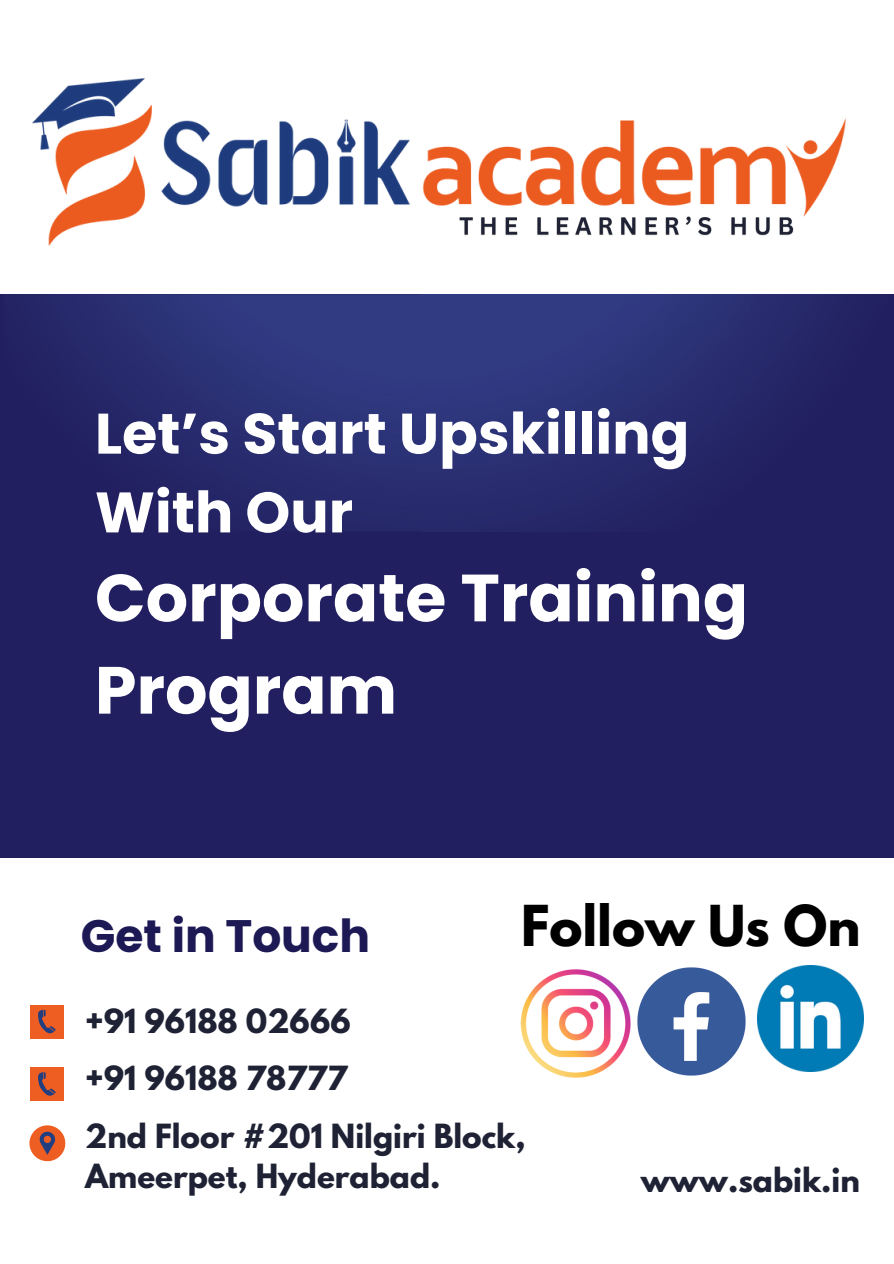
<style>
.page{position:relative;width:894px;height:1264px;background:#fff}
.page>*{position:absolute;margin:0;border:0;box-sizing:border-box;transform-origin:0 0}
.t1{font:700 66.6px/92.2px "Poppins";color:#fff}
.t2{font:700 57px/78.8px "Poppins";color:#fff}
.t3{font:700 49.95px "League Spartan";color:#000}
.t4{font:700 45.45px "Poppins";color:#1d1955}
.t5{font:700 29.55px/39.3px "League Spartan";color:#1e2234}
</style>
<div class="page">
<div style="left:0;top:294px;width:893px;height:895px;background:#211f5f"></div>
<img style="left:48px;top:294px;width:374px;height:235px">
<img style="left:422px;top:294px;width:392px;height:235px">
<img style="left:32px;top:79px;width:813px;height:166px">
<div style="left:0;top:857px;width:893px;height:406px;background:#fff"></div>
<img style="left:455px;top:209px;width:345px;height:33px">
<div style="left:30px;top:1067px;width:34px;height:33px;background:#ee5d22"></div>
<svg style="left:38px;top:1072px;width:18px;height:24px"></svg>
<div style="left:30px;top:1005px;width:34px;height:33px;background:#ee5d22"></div>
<svg style="left:38px;top:1009px;width:18px;height:24px"></svg>
<svg style="left:29px;top:1125px;width:36px;height:36px"></svg>
<img style="left:520px;top:969px;width:90px;height:109px">
<img style="left:610px;top:967px;width:136px;height:109px">
<img style="left:757px;top:965px;width:106px;height:106px">
<h2 class="t2" style="left:95px;top:394px;width:595px">Let’s Start Upskilling<br>With Our</h2>
<h2 class="t1" style="left:95px;top:552px;width:654px">Corporate Training<br>Program</h2>
<p class="t4" style="left:81px;top:904px;width:291px">Get in Touch</p>
<p class="t5" style="left:85px;top:1004px;width:267px">+91 96188 02666</p>
<p class="t5" style="left:85px;top:1062px;width:264px">+91 96188 78777</p>
<p class="t3" style="left:521px;top:900px;width:341px">Follow Us On</p>
<p class="t5" style="left:85px;top:1120px;width:442px">2nd Floor #201 Nilgiri Block,<br>Ameerpet, Hyderabad.</p>
<h2 class="t5" style="left:640px;top:1163px;width:221px">www.sabik.in</h2>
</div>
